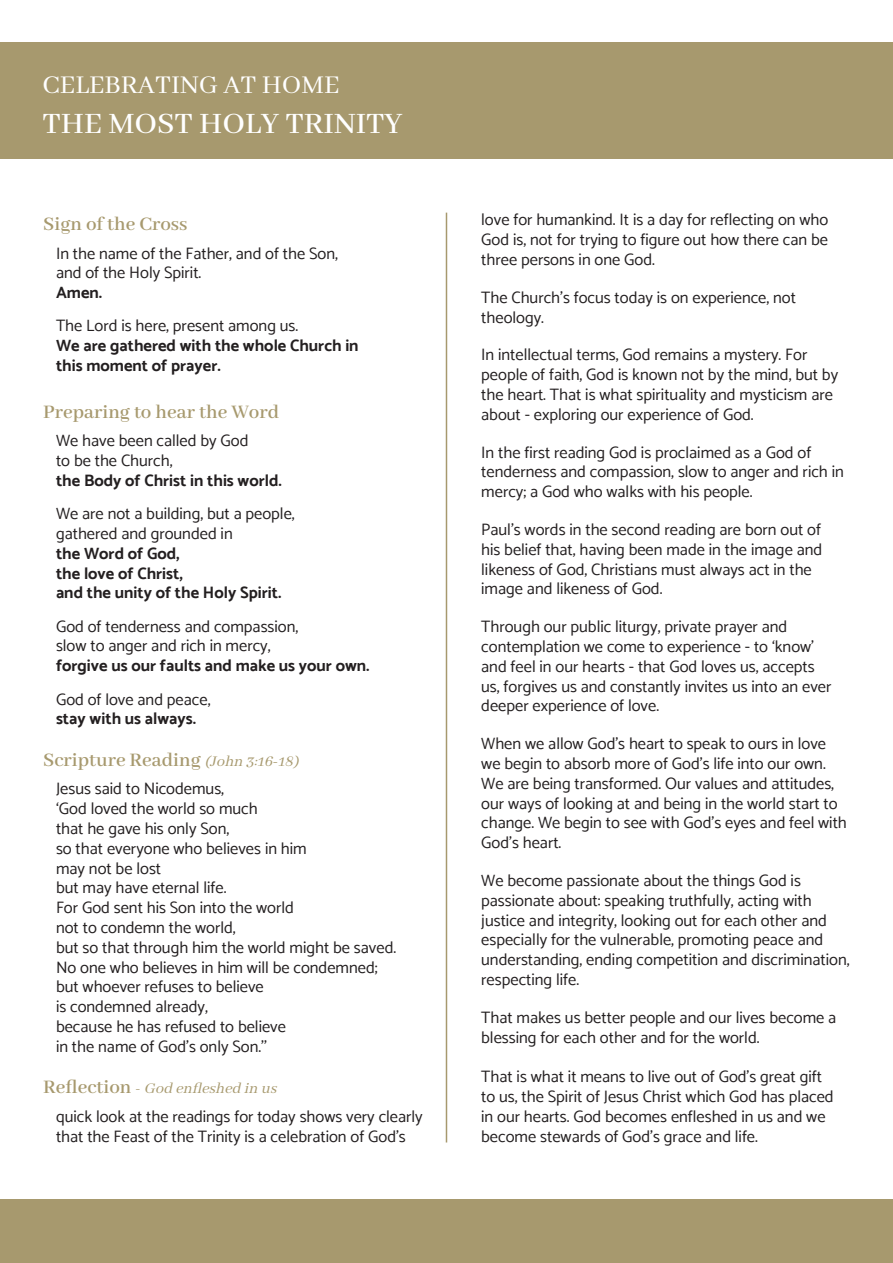
<style>
.page{position:relative;width:893px;height:1263px;background:#fff}
.page>*{position:absolute;margin:0;border:0;box-sizing:border-box;transform-origin:0 0}
.Reverse_Subhead{font:500 33px "Abhaya Libre";color:#fff}
.Reverse_Heading{font:28.5px "Abhaya Libre";color:#fff}
.Small_Heads{font:600 21px "Abhaya Libre";color:#a7996e}
.Indented_basic{font:16.5px/19.8px "Catamaran";color:#231f20}
.Indented_basic-2{font:700 16.5px "Catamaran";color:#231f20}
.Small_Heads-2{font:italic 16.5px "Abhaya Libre";color:#a7996e}
.s1{font-weight:400;font-style:italic;font-size:16.5px}
.s2{font-weight:600;font-style:normal;font-size:21px}
.s3{font-weight:600;font-style:normal}
</style>
<div class="page">
<div style="left:0;top:43px;width:893px;height:116px;background:#a7996e"></div>
<hr style="left:446px;top:213px;width:1px;height:929px;background:#a7996e">
<div style="left:0;top:1199px;width:893px;height:64px;background:#a7996e"></div>
<p class="Reverse_Heading" style="left:43px;top:69px;width:298px">CELEBRATING AT HOME</p>
<p class="Reverse_Subhead" style="left:43px;top:105px;width:362px">THE MOST HOLY TRINITY</p>
<p class="Small_Heads" style="left:43px;top:213px;width:146px">Sign of the Cross</p>
<p class="Indented_basic" style="left:56px;top:243px;width:283px">In the name of the Father, and of the Son, and of the Holy Spirit.</p>
<p class="Indented_basic-2" style="left:56px;top:283px;width:48px">Amen.</p>
<p class="Indented_basic" style="left:56px;top:316px;width:244px">The Lord is here, present among us.</p>
<p class="Indented_basic-2" style="left:56px;top:336px;width:304px">We are gathered with the whole Church in</p>
<p class="Indented_basic-2" style="left:56px;top:356px;width:166px">this moment of prayer.</p>
<p class="Small_Heads" style="left:43px;top:400px;width:237px">Preparing to hear the Word</p>
<p class="Indented_basic" style="left:56px;top:431px;width:194px">We have been called by God</p>
<p class="Indented_basic" style="left:56px;top:450px;width:118px">to be the Church,</p>
<p class="Indented_basic-2" style="left:56px;top:470px;width:227px">the Body of Christ in this world.</p>
<p class="Indented_basic" style="left:56px;top:503px;width:240px">We are not a building, but a people,</p>
<p class="Indented_basic" style="left:56px;top:523px;width:178px">gathered and grounded in</p>
<p class="Indented_basic-2" style="left:56px;top:543px;width:125px">the Word of God,</p>
<p class="Indented_basic-2" style="left:56px;top:563px;width:128px">the love of Christ,</p>
<p class="Indented_basic-2" style="left:56px;top:583px;width:227px">and the unity of the Holy Spirit.</p>
<p class="Indented_basic" style="left:56px;top:616px;width:244px">God of tenderness and compassion,</p>
<p class="Indented_basic" style="left:56px;top:636px;width:216px">slow to anger and rich in mercy,</p>
<p class="Indented_basic-2" style="left:56px;top:656px;width:315px">forgive us our faults and make us your own.</p>
<p class="Indented_basic" style="left:56px;top:689px;width:156px">God of love and peace,</p>
<p class="Indented_basic-2" style="left:56px;top:709px;width:142px">stay with us always.</p>
<p class="Small_Heads" style="left:43px;top:748px;width:261px">Scripture Reading <span class="s1">(John 3:16-18)</span></p>
<p class="Indented_basic" style="left:56px;top:779px;width:170px">Jesus said to Nicodemus,</p>
<p class="Indented_basic" style="left:56px;top:798px;width:203px">‘God loved the world so much</p>
<p class="Indented_basic" style="left:56px;top:818px;width:175px">that he gave his only Son,</p>
<p class="Indented_basic" style="left:56px;top:838px;width:252px">so that everyone who believes in him</p>
<p class="Indented_basic" style="left:56px;top:858px;width:107px">may not be lost</p>
<p class="Indented_basic" style="left:56px;top:878px;width:172px">but may have eternal life.</p>
<p class="Indented_basic" style="left:56px;top:897px;width:239px">For God sent his Son into the world</p>
<p class="Indented_basic" style="left:56px;top:917px;width:181px">not to condemn the world,</p>
<p class="Indented_basic" style="left:56px;top:937px;width:342px">but so that through him the world might be saved.</p>
<p class="Indented_basic" style="left:56px;top:957px;width:323px">No one who believes in him will be condemned;</p>
<p class="Indented_basic" style="left:56px;top:977px;width:209px">but whoever refuses to believe</p>
<p class="Indented_basic" style="left:56px;top:996px;width:153px">is condemned already,</p>
<p class="Indented_basic" style="left:56px;top:1016px;width:231px">because he has refused to believe</p>
<p class="Indented_basic" style="left:56px;top:1036px;width:212px">in the name of God’s only Son.’’</p>
<p class="Small_Heads-2" style="left:43px;top:1080px;width:239px"><span class="s2">R e fl e c t i o n</span> <span class="s3">-</span> God enfleshed in us</p>
<p class="Indented_basic" style="left:56px;top:1106px;width:368px">quick look at the readings for today shows very clearly that the Feast of the Trinity is a celebration of God’s</p>
<p class="Indented_basic" style="left:481px;top:210px;width:349px;text-align:justify">love for humankind. It is a day for reflecting on who God is, not for trying to figure out how there can be three persons in one God.</p>
<p class="Indented_basic" style="left:481px;top:287px;width:316px">The Church’s focus today is on experience, not theology.</p>
<p class="Indented_basic" style="left:481px;top:345px;width:358px">In intellectual terms, God remains a mystery. For people of faith, God is known not by the mind, but by the heart. That is what spirituality and mysticism are about - exploring our experience of God.</p>
<p class="Indented_basic" style="left:481px;top:442px;width:364px">In the first reading God is proclaimed as a God of tenderness and compassion, slow to anger and rich in mercy; a God who walks with his people.</p>
<p class="Indented_basic" style="left:481px;top:519px;width:342px">Paul’s words in the second reading are born out of his belief that, having been made in the image and likeness of God, Christians must always act in the image and likeness of God.</p>
<p class="Indented_basic" style="left:481px;top:617px;width:352px">Through our public liturgy, private prayer and contemplation we come to experience - to ‘know’ and feel in our hearts - that God loves us, accepts us, forgives us and constantly invites us into an ever deeper experience of love.</p>
<p class="Indented_basic" style="left:481px;top:734px;width:367px">When we allow God’s heart to speak to ours in love we begin to absorb more of God’s life into our own.<br>We are being transformed. Our values and attitudes, our ways of looking at and being in the world start to change. We begin to see with God’s eyes and feel with God’s heart.</p>
<p class="Indented_basic" style="left:481px;top:870px;width:370px">We become passionate about the things God is passionate about: speaking truthfully, acting with justice and integrity, looking out for each other and especially for the vulnerable, promoting peace and understanding, ending competition and discrimination, respecting life.</p>
<p class="Indented_basic" style="left:481px;top:1007px;width:357px">That makes us better people and our lives become a blessing for each other and for the world.</p>
<p class="Indented_basic" style="left:481px;top:1067px;width:354px">That is what it means to live out of God’s great gift to us, the Spirit of Jesus Christ which God has placed in our hearts. God becomes enfleshed in us and we become stewards of God’s grace and life.</p>
</div>
